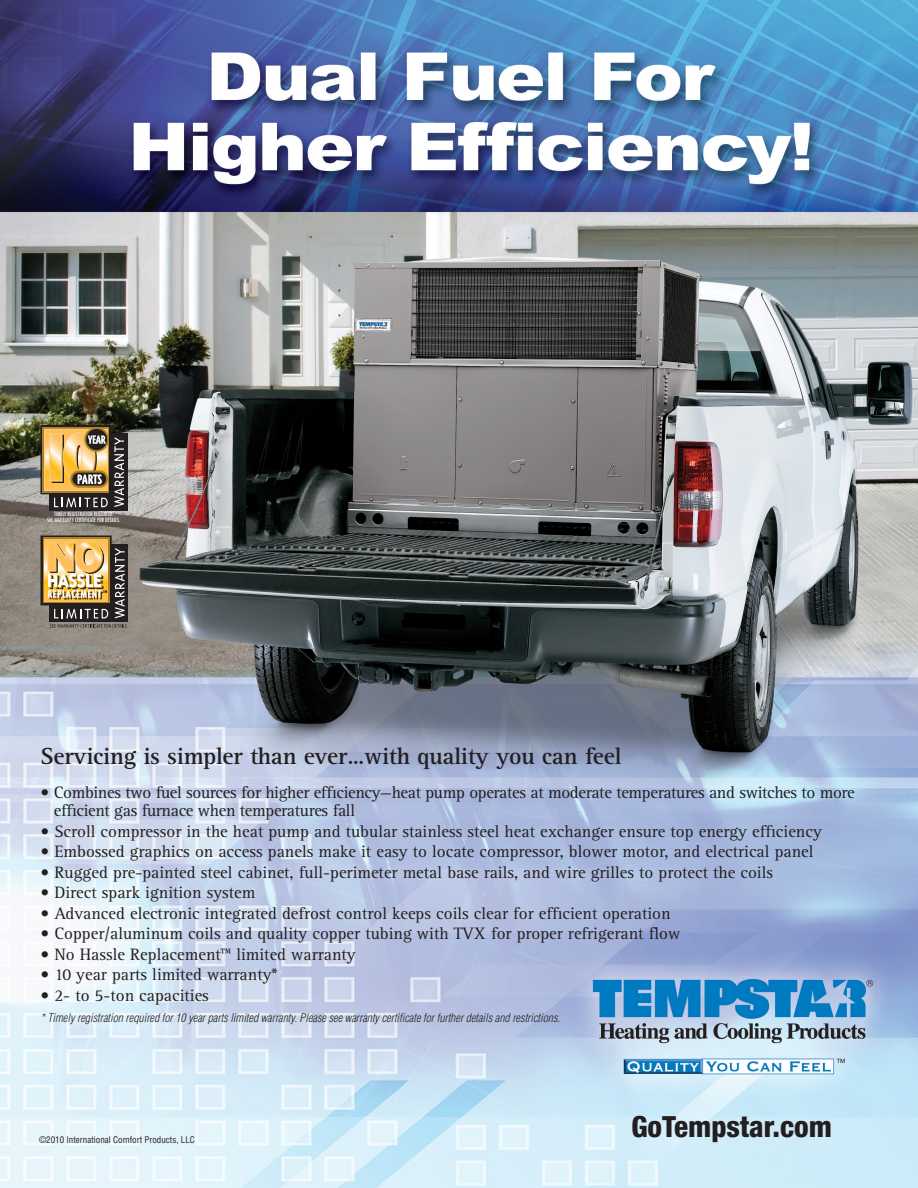
<style>
.page{position:relative;width:918px;height:1188px;background:#fff}
.page>*{position:absolute;margin:0;border:0;box-sizing:border-box;transform-origin:0 0}
.t1{font:800 condensed 29.25px "Helvetica Neue";color:#231f20}
.t2{font:700 24px "Rotis Serif";letter-spacing:-.01em;color:#231f20}
.t3{font:17.1px "Rotis Serif";color:#231f20}
.t4{font:17.1px/18.6px "Rotis Serif";letter-spacing:-.02em;color:#231f20}
.t5{font:italic 300 condensed 11.7px "Helvetica";color:#231f20}
.t6{font:condensed 9px "Helvetica";color:#242021}
.t7{font:condensed 5.7px/5.6px "Futura";color:#fff;text-align:center}
</style>
<div class="page">
<img style="left:0;top:0;width:918px;height:1188px">
<div style="left:41px;top:425px;width:70px;height:69px;border:4px solid #231f20"></div>
<svg style="left:43px;top:427px;width:66px;height:65px"></svg>
<div style="left:49px;top:494px;width:62px;height:17px;background:#231f20"></div>
<div style="left:111px;top:433px;width:16px;height:78px;background:#231f20"></div>
<svg style="left:46px;top:431px;width:60px;height:57px"></svg>
<div style="left:44px;top:429px;width:64px;height:61px;border:1px solid #fdcb8a"></div>
<svg style="left:54px;top:498px;width:54px;height:9px"></svg>
<svg style="left:114px;top:437px;width:10px;height:70px"></svg>
<div style="left:52px;top:435px;width:12px;height:48px;background:#231f20"></div>
<svg style="left:51px;top:434px;width:12px;height:48px"></svg>
<svg style="left:51px;top:435px;width:9px;height:44px"></svg>
<div style="left:49px;top:433px;width:13px;height:48px;border:1px solid #fdcb8a"></div>
<svg style="left:85px;top:428px;width:23px;height:23px"></svg>
<div style="left:84px;top:427px;width:25px;height:25px;border:2px solid #ab8124;border-radius:50%"></div>
<svg style="left:71px;top:472px;width:36px;height:15px"></svg>
<div style="left:70px;top:470px;width:38px;height:18px;border:2px solid #ab8124;border-radius:7px"></div>
<svg style="left:63px;top:432px;width:43px;height:52px;background:#c4a872"></svg>
<svg style="left:40px;top:536px;width:72px;height:69px"></svg>
<svg style="left:43px;top:538px;width:66px;height:65px"></svg>
<svg style="left:45px;top:540px;width:63px;height:61px"></svg>
<div style="left:112px;top:544px;width:16px;height:78px;background:#231f20"></div>
<svg style="left:47px;top:541px;width:80px;height:87px"></svg>
<p class="t7" style="left:47px;top:511px;width:75px">TIMELY REGISTRATION REQUIRED.<br>SEE WARRANTY CERTIFICATE FOR DETAILS.</p>
<p class="t2" style="left:40px;top:742px;width:582px">Servicing is simpler than ever…with quality you can feel</p>
<p class="t4" style="left:54px;top:783px;width:803px;text-indent:-13px">• Combines two fuel sources for higher efficiency—heat pump operates at moderate temperatures and switches to more efficient gas furnace when temperatures fall</p>
<p class="t3" style="left:40px;top:822px;width:783px">• Scroll compressor in the heat pump and tubular stainless steel heat exchanger ensure top energy efficiency</p>
<p class="t3" style="left:40px;top:842px;width:775px">• Embossed graphics on access panels make it easy to locate compressor, blower motor, and electrical panel</p>
<p class="t3" style="left:40px;top:863px;width:734px">• Rugged pre-painted steel cabinet, full-perimeter metal base rails, and wire grilles to protect the coils</p>
<p class="t3" style="left:40px;top:883px;width:216px">• Direct spark ignition system</p>
<p class="t3" style="left:40px;top:904px;width:632px">• Advanced electronic integrated defrost control keeps coils clear for efficient operation</p>
<p class="t3" style="left:40px;top:924px;width:641px">• Copper/aluminum coils and quality copper tubing with TVX for proper refrigerant flow</p>
<p class="t3" style="left:40px;top:945px;width:317px">• No Hassle Replacement™ limited warranty</p>
<p class="t3" style="left:40px;top:965px;width:239px">• 10 year parts limited warranty*</p>
<p class="t3" style="left:40px;top:986px;width:170px">• 2- to 5-ton capacities</p>
<p class="t5" style="left:40px;top:1010px;width:521px">* Timely registration required for 10 year parts limited warranty. Please see warranty certificate for further details and restrictions.</p>
<p class="t6" style="left:39px;top:1134px;width:157px">©2010 International Comfort Products, LLC</p>
<p class="t1" style="left:631px;top:1109px;width:202px">GoTempstar.com</p>
</div>
